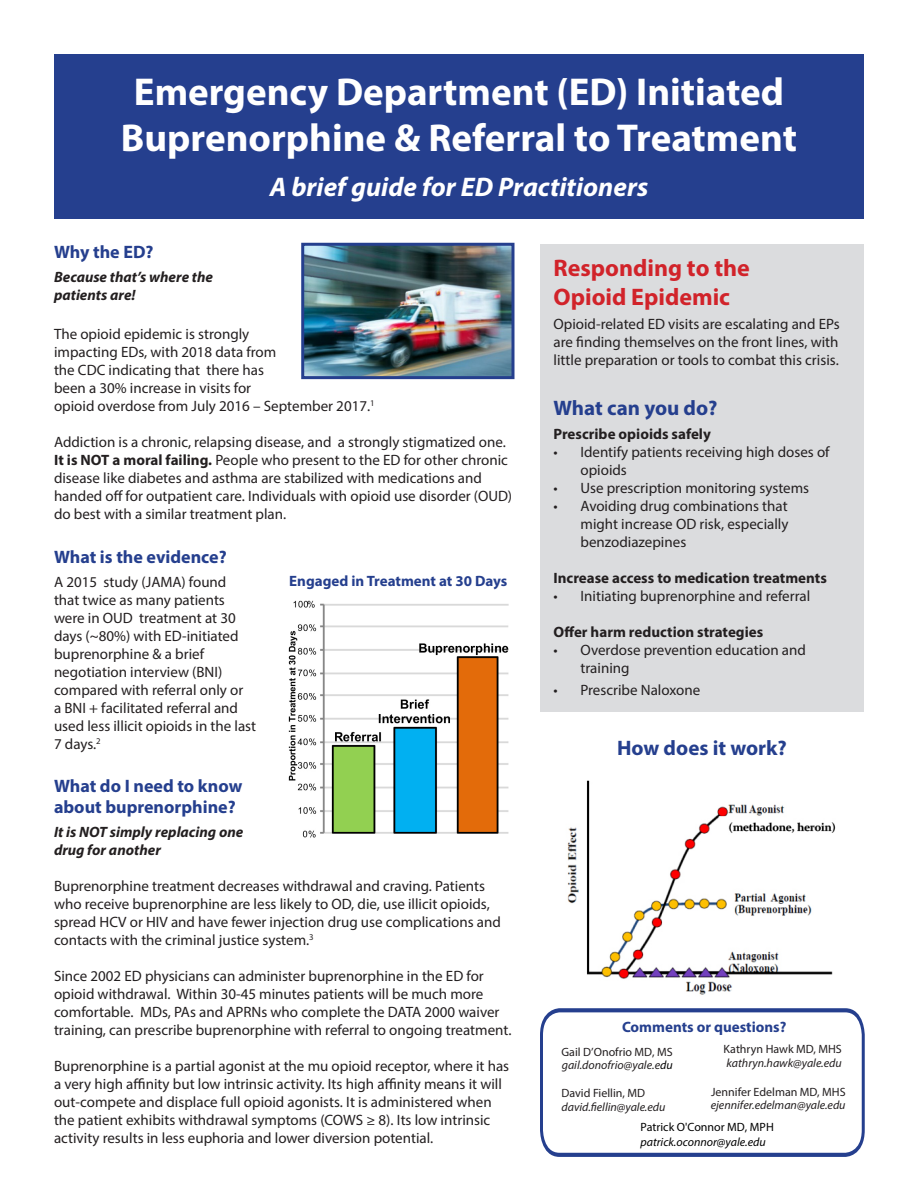
<style>
.page{position:relative;width:918px;height:1188px;background:#fff}
.page>*{position:absolute;margin:0;border:0;box-sizing:border-box;transform-origin:0 0}
.t1{font:700 39px/46.5px "Myriad Pro";color:#fff;text-align:center}
.t2{font:italic 700 27px "Myriad Pro";color:#fff}
.t3{font:700 24px/28.8px "Myriad Pro";color:#d1232a}
.t4{font:700 21px "Myriad Pro";color:#253f8e}
.t5{font:700 18px/21.6px "Myriad Pro";color:#253f8e}
.t6{font:15px/18px "Myriad Pro";color:#231f20}
.t7{font:700 15px "Myriad Pro";color:#231f20}
.t8{font:italic 700 15px/18px "Myriad Pro";color:#231f20}
.t9{font:700 15px "Myriad Pro";color:#253f8e}
.t10{font:italic 12px/14px "Myriad Pro";color:#231f20}
.t11{font:italic 12px "Myriad Pro";color:#000}
.t12{font:12px "Myriad Pro";color:#000}
.s1{font-weight:700}
.s2{font-style:normal}
.s3{color:#000}
</style>
<div class="page">
<div style="left:54px;top:54px;width:810px;height:164px;background:#253f8e"></div>
<div style="left:540px;top:244px;width:324px;height:468px;background:#dbdcde"></div>
<img style="left:305px;top:247px;width:205px;height:128px">
<div style="left:301px;top:243px;width:213px;height:136px;border:3px solid #253f8e"></div>
<img style="left:288px;top:600px;width:221px;height:238px">
<img style="left:567px;top:780px;width:269px;height:215px">
<svg style="left:540px;top:1008px;width:325px;height:149px"></svg>
<p class="t1" style="left:121px;top:67px;width:678px">Emergency Department (ED) Initiated<br>Buprenorphine &amp; Referral to Treatment</p>
<p class="t2" style="left:270px;top:170px;width:380px">A brief guide for ED Practitioners</p>
<p class="t5" style="left:54px;top:240px;width:101px">Why the ED?</p>
<p class="t8" style="left:54px;top:267px;width:161px">Because that’s where the patients are!</p>
<p class="t6" style="left:54px;top:325px;width:322px">The opioid epidemic is strongly<br>impacting EDs, with 2018 data from<br>the CDC indicating that there has<br>been a 30% increase in visits for<br>opioid overdose from July 2016 – September 2017.<sup>1</sup></p>
<p class="t6" style="left:54px;top:433px;width:460px">Addiction is a chronic, relapsing disease, and a strongly stigmatized one.<br><span class="s1">It is NOT a moral failing.</span> People who present to the ED for other chronic disease like diabetes and asthma are stabilized with medications and handed off for outpatient care. Individuals with opioid use disorder (OUD) do best with a similar treatment plan.</p>
<p class="t5" style="left:54px;top:545px;width:174px">What is the evidence?</p>
<p class="t6" style="left:54px;top:572px;width:204px">A 2015 study (JAMA) found<br>that twice as many patients were in OUD treatment at 30 days (~80%) with ED-initiated buprenorphine &amp; a brief negotiation interview (BNI) compared with referral only or<br>a BNI + facilitated referral and used less illicit opioids in the last<br>7 days.<sup>2</sup></p>
<p class="t5" style="left:54px;top:774px;width:190px">What do I need to know about buprenorphine?</p>
<p class="t8" style="left:54px;top:823px;width:191px">It is NOT simply replacing one drug for another</p>
<p class="t6" style="left:54px;top:877px;width:448px">Buprenorphine treatment decreases withdrawal and craving. Patients who receive buprenorphine are less likely to OD, die, use illicit opioids, spread HCV or HIV and have fewer injection drug use complications and contacts with the criminal justice system.<sup>3</sup></p>
<p class="t6" style="left:54px;top:967px;width:459px">Since 2002 ED physicians can administer buprenorphine in the ED for opioid withdrawal. Within 30-45 minutes patients will be much more comfortable. MDs, PAs and APRNs who complete the DATA 2000 waiver training, can prescribe buprenorphine with referral to ongoing treatment.</p>
<p class="t6" style="left:54px;top:1057px;width:457px">Buprenorphine is a partial agonist at the mu opioid receptor, where it has a very high affinity but low intrinsic activity. Its high affinity means it will out-compete and displace full opioid agonists. It is administered when the patient exhibits withdrawal symptoms (COWS ≥ 8). Its low intrinsic activity results in less euphoria and lower diversion potential.</p>
<p class="t9" style="left:289px;top:571px;width:220px">Engaged in Treatment at 30 Days</p>
<p class="t3" style="left:554px;top:252px;width:198px">Responding to the<br>Opioid Epidemic</p>
<p class="t6" style="left:554px;top:314px;width:288px;text-align:justify">Opioid-related ED visits are escalating and EPs are finding themselves on the front lines, with little preparation or tools to combat this crisis.</p>
<p class="t4" style="left:554px;top:394px;width:166px">What can you do?</p>
<p class="t7" style="left:554px;top:424px;width:159px">Prescribe opioids safely</p>
<p class="t6" style="left:580px;top:443px;width:251px;text-indent:-27px">• Identify patients receiving high doses of opioids</p>
<p class="t6" style="left:554px;top:479px;width:257px">• Use prescription monitoring systems</p>
<p class="t6" style="left:580px;top:497px;width:210px;text-align:justify;text-indent:-27px">• Avoiding drug combinations that might increase OD risk, especially benzodiazepines</p>
<p class="t7" style="left:554px;top:568px;width:275px">Increase access to medication treatments</p>
<p class="t6" style="left:554px;top:587px;width:258px">• Initiating buprenorphine and referral</p>
<p class="t7" style="left:554px;top:622px;width:211px">Offer harm reduction strategies</p>
<p class="t6" style="left:580px;top:641px;width:227px;text-indent:-27px">• Overdose prevention education and training</p>
<p class="t6" style="left:554px;top:680px;width:148px">• Prescribe Naloxone</p>
<p class="t4" style="left:617px;top:734px;width:171px">How does it work?</p>
<p class="t9" style="left:622px;top:1017px;width:166px">Comments or questions?</p>
<p class="t10" style="left:562px;top:1046px;width:113px;line-height:12.8px"><span class="s2">Gail D’Onofrio MD, MS </span>gail.donofrio@yale.e<span class="s3">du</span></p>
<p class="t10" style="left:724px;top:1042px;width:120px"><span class="s2">Kathryn Hawk MD, MHS </span>kathryn.hawk@yale.edu</p>
<p class="t10" style="left:561px;top:1086px;width:106px"><span class="s2">David Fiellin, MD </span>david.fiellin@yale.edu</p>
<p class="t10" style="left:711px;top:1084px;width:136px"><span class="s2">Jennifer Edelman MD, MHS </span>ejennifer.edelman@yale.edu</p>
<p class="t12" style="left:640px;top:1119px;width:135px">Patrick O'Connor MD, MPH</p>
<p class="t11" style="left:640px;top:1135px;width:127px">patrick.oconnor@yale.edu</p>
</div>
